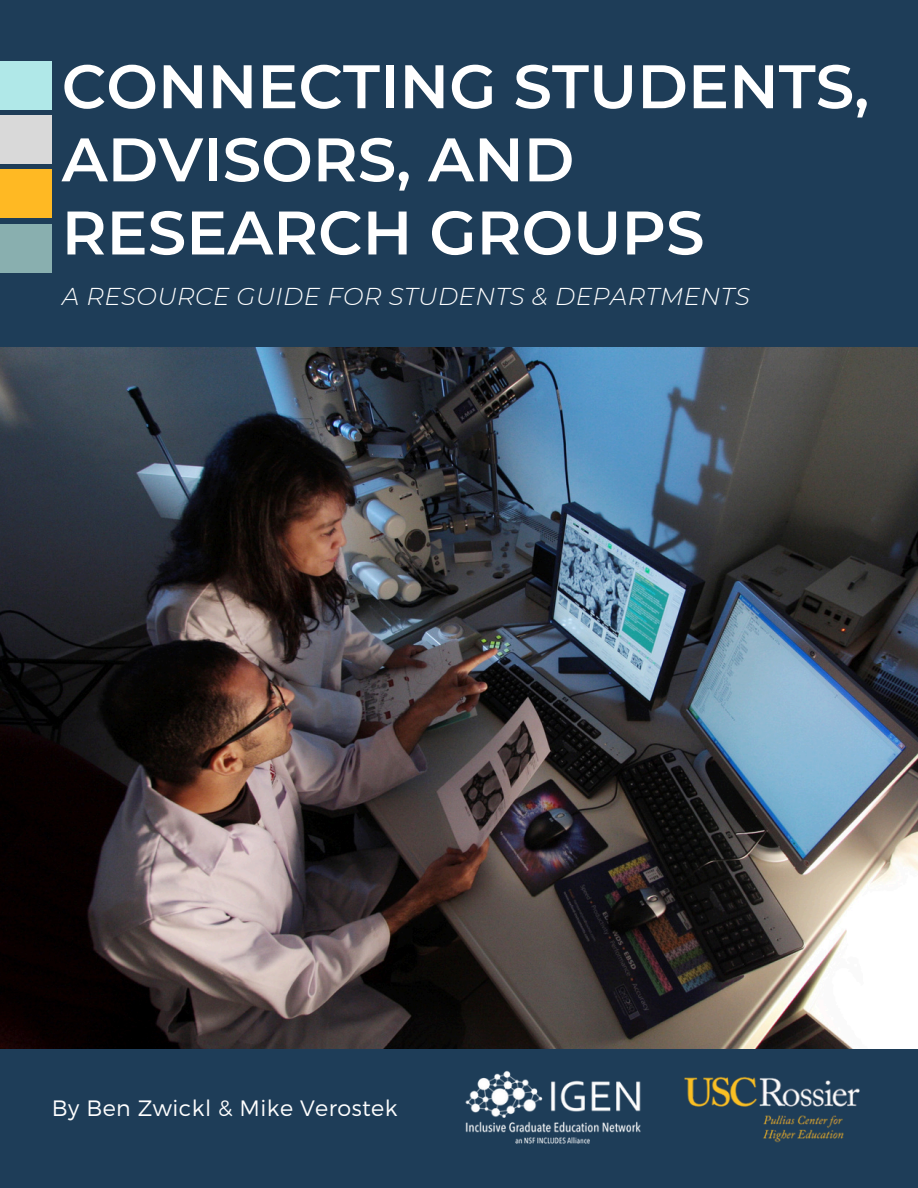
<style>
.page{position:relative;width:918px;height:1188px;background:#1e3d58}
.page>*{position:absolute;margin:0;border:0;box-sizing:border-box;transform-origin:0 0}
.t1{font:600 61.35px/73.2px "Montserrat";color:#fff}
.t2{font:italic 300 24.3px "Montserrat";letter-spacing:.02em;color:#fff}
.t3{font:300 22.2px "Montserrat";letter-spacing:.02em;color:#fff}
</style>
<div class="page">
<img style="left:459px;top:1048px;width:185px;height:96px">
<img style="left:685px;top:1076px;width:175px;height:67px">
<div style="left:0;top:224px;width:52px;height:48px;background:#89afaf"></div>
<div style="left:0;top:170px;width:52px;height:48px;background:#ffb923"></div>
<div style="left:0;top:115px;width:52px;height:49px;background:#d9d9d9"></div>
<div style="left:0;top:61px;width:52px;height:49px;background:#b0e8e8"></div>
<img style="left:0;top:347px;width:918px;height:701px">
<p class="t1" style="left:62px;top:50px;width:809px">CONNECTING STUDENTS,<br>ADVISORS, AND<br>RESEARCH GROUPS</p>
<p class="t2" style="left:62px;top:282px;width:689px">A RESOURCE GUIDE FOR STUDENTS &amp; DEPARTMENTS</p>
<p class="t3" style="left:52px;top:1093px;width:347px">By Ben Zwickl &amp; Mike Verostek</p>
</div>
